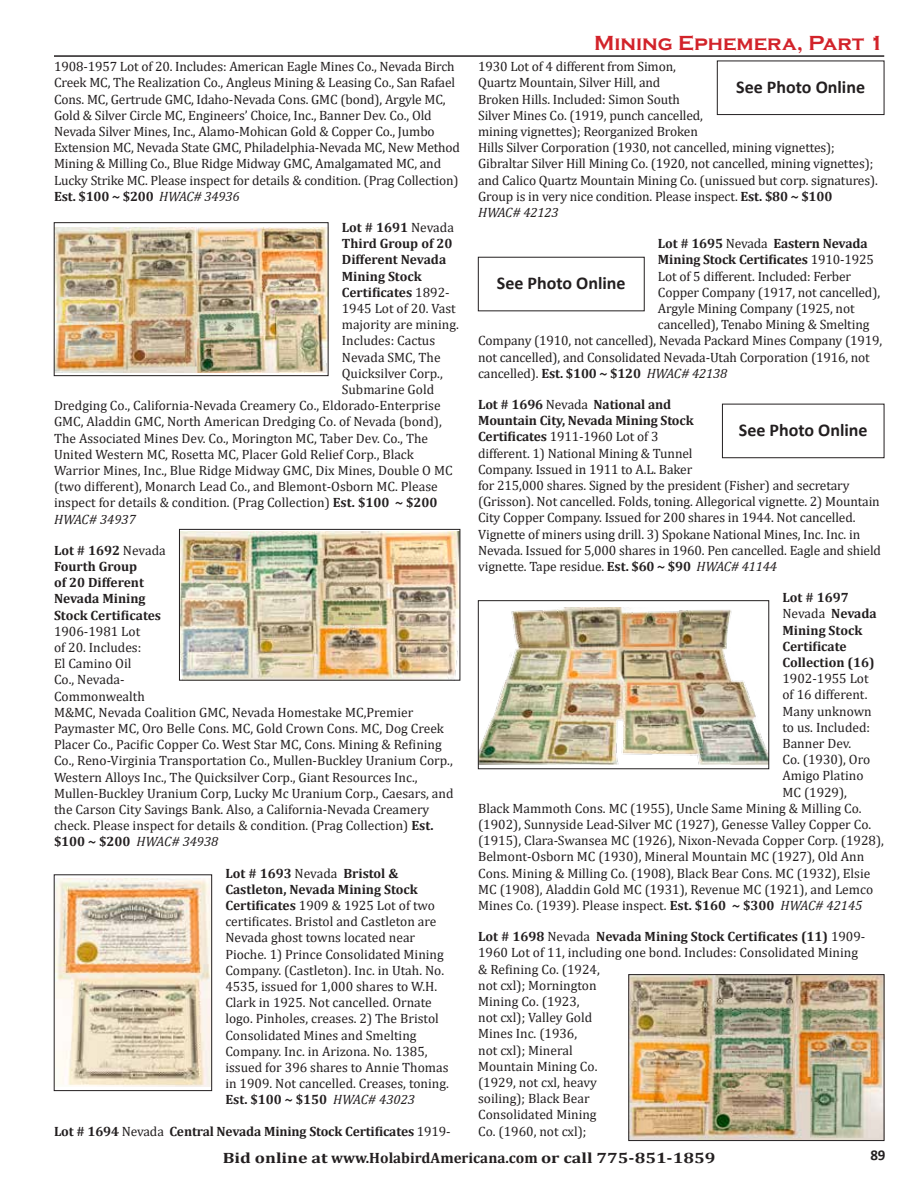
<style>
.page{position:relative;width:918px;height:1188px;background:#fff}
.page>*{position:absolute;margin:0;border:0;box-sizing:border-box;transform-origin:0 0}
.t1{font:700 21px "Copperplate Gothic";color:#d2232a}
.t2{font:700 18px "Calibri";color:#231f20}
.t3{font:700 15px "Cambria";color:#231f20;scale:1.2 1}
.t4{font:700 15px "Calibri";color:#231f20}
.t5{font:13.5px/16.2px "Cambria";color:#231f20}
.t6{font:700 13.5px/16.2px "Cambria";color:#231f20}
.t7{font:italic 13.5px "Cambria";color:#231f20}
.s1{font-weight:700}
.s2{font-style:italic}
.s3{font-weight:400}
.s4{font-weight:400;font-style:italic}
</style>
<div class="page">
<hr style="left:54px;top:55px;width:830px;height:2px;background:#231f20">
<img style="left:56px;top:878px;width:154px;height:209px">
<div style="left:54px;top:875px;width:158px;height:216px;border:1px solid #231f20"></div>
<img style="left:181px;top:531px;width:277px;height:147px">
<div style="left:179px;top:529px;width:281px;height:151px;border:1px solid #231f20"></div>
<img style="left:56px;top:228px;width:270px;height:145px">
<div style="left:54px;top:222px;width:274px;height:154px;border:1px solid #231f20"></div>
<img style="left:480px;top:607px;width:287px;height:157px">
<div style="left:478px;top:600px;width:291px;height:169px;border:1px solid #231f20"></div>
<div style="left:717px;top:61px;width:167px;height:54px;border:1px solid #231f20"></div>
<img style="left:631px;top:976px;width:251px;height:163px">
<div style="left:629px;top:974px;width:255px;height:167px;border:1px solid #231f20"></div>
<div style="left:722px;top:404px;width:162px;height:54px;border:1px solid #231f20"></div>
<p class="t5" style="left:54px;top:58px;width:408px">1908-1957 Lot of 20. Includes: American Eagle Mines Co., Nevada Birch Creek MC, The Realization Co., Angleus Mining &amp; Leasing Co., San Rafael Cons. MC, Gertrude GMC, Idaho-Nevada Cons. GMC (bond), Argyle MC, Gold &amp; Silver Circle MC, Engineers’ Choice, Inc., Banner Dev. Co., Old Nevada Silver Mines, Inc., Alamo-Mohican Gold &amp; Copper Co., Jumbo Extension MC, Nevada State GMC, Philadelphia-Nevada MC, New Method Mining &amp; Milling Co., Blue Ridge Midway GMC, Amalgamated MC, and Lucky Strike MC. Please inspect for details &amp; condition. (Prag Collection)<br><span class="s1">Est. $100 ~ $200</span> <span class="s2">HWAC# 34936</span></p>
<p class="t6" style="left:342px;top:219px;width:114px">Lot # 1691 <span class="s3">Nevada</span></p>
<p class="t6" style="left:342px;top:235px;width:112px">Third Group of 20</p>
<p class="t6" style="left:342px;top:251px;width:106px">Different Nevada</p>
<p class="t6" style="left:342px;top:268px;width:81px">Mining Stock</p>
<p class="t6" style="left:342px;top:284px;width:109px">Certificates <span class="s3">1892-</span></p>
<p class="t5" style="left:342px;top:300px;width:116px">1945 Lot of 20. Vast</p>
<p class="t5" style="left:342px;top:316px;width:119px">majority are mining.</p>
<p class="t5" style="left:342px;top:333px;width:95px">Includes: Cactus</p>
<p class="t5" style="left:342px;top:349px;width:100px">Nevada SMC, The</p>
<p class="t5" style="left:342px;top:365px;width:102px">Quicksilver Corp.,</p>
<p class="t5" style="left:342px;top:381px;width:94px">Submarine Gold</p>
<p class="t5" style="left:54px;top:397px;width:388px">Dredging Co., California-Nevada Creamery Co., Eldorado-Enterprise</p>
<p class="t5" style="left:54px;top:414px;width:389px">GMC, Aladdin GMC, North American Dredging Co. of Nevada (bond),</p>
<p class="t5" style="left:54px;top:430px;width:376px">The Associated Mines Dev. Co., Morington MC, Taber Dev. Co., The</p>
<p class="t5" style="left:54px;top:446px;width:362px">United Western MC, Rosetta MC, Placer Gold Relief Corp., Black</p>
<p class="t5" style="left:54px;top:462px;width:400px">Warrior Mines, Inc., Blue Ridge Midway GMC, Dix Mines, Double O MC</p>
<p class="t5" style="left:54px;top:478px;width:385px">(two different), Monarch Lead Co., and Blemont-Osborn MC. Please</p>
<p class="t5" style="left:54px;top:495px;width:385px">inspect for details &amp; condition. (Prag Collection) <span class="s1">Est. $100 ~ $200</span></p>
<p class="t7" style="left:54px;top:510px;width:83px">HWAC# 34937</p>
<p class="t6" style="left:54px;top:542px;width:113px">Lot # 1692 <span class="s3">Nevada<br></span>Fourth Group<br>of 20 Different<br>Nevada Mining<br>Stock Certificates</p>
<p class="t5" style="left:54px;top:623px;width:401px">1906-1981 Lot<br>of 20. Includes:<br>El Camino Oil<br>Co., Nevada-<br>Commonwealth<br>M&amp;MC, Nevada Coalition GMC, Nevada Homestake MC,Premier Paymaster MC, Oro Belle Cons. MC, Gold Crown Cons. MC, Dog Creek Placer Co., Pacific Copper Co. West Star MC, Cons. Mining &amp; Refining Co., Reno-Virginia Transportation Co., Mullen-Buckley Uranium Corp., Western Alloys Inc., The Quicksilver Corp., Giant Resources Inc., Mullen-Buckley Uranium Corp, Lucky Mc Uranium Corp., Caesars, and the Carson City Savings Bank. Also, a California-Nevada Creamery check. Please inspect for details &amp; condition. (Prag Collection) <span class="s1">Est. $100 ~ $200</span> <span class="s2">HWAC# 34938</span></p>
<p class="t5" style="left:225px;top:865px;width:225px"><span class="s1">Lot # 1693</span> Nevada <span class="s1">Bristol &amp; Castleton, Nevada Mining Stock Certificates</span> 1909 &amp; 1925 Lot of two certificates. Bristol and Castleton are Nevada ghost towns located near Pioche. 1) Prince Consolidated Mining Company. (Castleton). Inc. in Utah. No.<br>4535, issued for 1,000 shares to W.H.<br>Clark in 1925. Not cancelled. Ornate logo. Pinholes, creases. 2) The Bristol Consolidated Mines and Smelting Company. Inc. in Arizona. No. 1385, issued for 396 shares to Annie Thomas in 1909. Not cancelled. Creases, toning.<br><span class="s1">Est. $100 ~ $150</span> <span class="s2">HWAC# 43023</span></p>
<p class="t6" style="left:54px;top:1122px;width:398px">Lot # 1694 <span class="s3">Nevada</span> Central Nevada Mining Stock Certificates <span class="s3">1919-</span></p>
<h1 class="t1" style="left:594px;top:32px;width:292px">Mining Ephemera, Part 1</h1>
<p class="t5" style="left:478px;top:58px;width:401px">1930 Lot of 4 different from Simon,<br>Quartz Mountain, Silver Hill, and<br>Broken Hills. Included: Simon South<br>Silver Mines Co. (1919, punch cancelled,<br>mining vignettes); Reorganized Broken<br>Hills Silver Corporation (1930, not cancelled, mining vignettes); Gibraltar Silver Hill Mining Co. (1920, not cancelled, mining vignettes); and Calico Quartz Mountain Mining Co. (unissued but corp. signatures).<br>Group is in very nice condition. Please inspect. <span class="s1">Est. $80 ~ $100<br></span><span class="s2">HWAC# 42123</span></p>
<p class="t6" style="left:658px;top:235px;width:211px">Lot # 1695 <span class="s3">Nevada</span> Eastern Nevada</p>
<p class="t6" style="left:658px;top:251px;width:218px">Mining Stock Certificates <span class="s3">1910-1925</span></p>
<p class="t5" style="left:658px;top:268px;width:195px">Lot of 5 different. Included: Ferber</p>
<p class="t5" style="left:658px;top:284px;width:224px">Copper Company (1917, not cancelled),</p>
<p class="t5" style="left:658px;top:300px;width:198px">Argyle Mining Company (1925, not</p>
<p class="t5" style="left:658px;top:316px;width:213px">cancelled), Tenabo Mining &amp; Smelting</p>
<p class="t5" style="left:478px;top:333px;width:406px">Company (1910, not cancelled), Nevada Packard Mines Company (1919,</p>
<p class="t5" style="left:478px;top:349px;width:393px">not cancelled), and Consolidated Nevada-Utah Corporation (1916, not</p>
<p class="t6" style="left:478px;top:365px;width:251px"><span class="s3">cancelled).</span> Est. $100 ~ $120 <span class="s4">HWAC# 42138</span></p>
<p class="t5" style="left:478px;top:396px;width:405px"><span class="s1">Lot # 1696</span> Nevada <span class="s1">National and<br>Mountain City, Nevada Mining Stock<br>Certificates</span> 1911-1960 Lot of 3<br>different. 1) National Mining &amp; Tunnel<br>Company. Issued in 1911 to A.L. Baker<br>for 215,000 shares. Signed by the president (Fisher) and secretary (Grisson). Not cancelled. Folds, toning. Allegorical vignette. 2) Mountain City Copper Company. Issued for 200 shares in 1944. Not cancelled.<br>Vignette of miners using drill. 3) Spokane National Mines, Inc. Inc. in Nevada. Issued for 5,000 shares in 1960. Pen cancelled. Eagle and shield vignette. Tape residue. <span class="s1">Est. $60 ~ $90</span> <span class="s2">HWAC# 41144</span></p>
<p class="t6" style="left:782px;top:589px;width:96px">Lot # 1697<br><span class="s3">Nevada</span> Nevada<br>Mining Stock<br>Certificate<br>Collection (16)</p>
<p class="t5" style="left:782px;top:670px;width:88px">1902-1955 Lot</p>
<p class="t5" style="left:782px;top:687px;width:87px">of 16 different.</p>
<p class="t5" style="left:782px;top:703px;width:91px">Many unknown</p>
<p class="t5" style="left:782px;top:719px;width:89px">to us. Included:</p>
<p class="t5" style="left:782px;top:735px;width:70px">Banner Dev.</p>
<p class="t5" style="left:782px;top:751px;width:89px">Co. (1930), Oro</p>
<p class="t5" style="left:782px;top:768px;width:83px">Amigo Platino</p>
<p class="t5" style="left:782px;top:784px;width:66px">MC (1929),</p>
<p class="t5" style="left:478px;top:800px;width:385px">Black Mammoth Cons. MC (1955), Uncle Same Mining &amp; Milling Co.</p>
<p class="t5" style="left:478px;top:816px;width:395px">(1902), Sunnyside Lead-Silver MC (1927), Genesse Valley Copper Co.</p>
<p class="t5" style="left:478px;top:832px;width:407px">(1915), Clara-Swansea MC (1926), Nixon-Nevada Copper Corp. (1928),</p>
<p class="t5" style="left:478px;top:849px;width:388px">Belmont-Osborn MC (1930), Mineral Mountain MC (1927), Old Ann</p>
<p class="t5" style="left:478px;top:865px;width:394px">Cons. Mining &amp; Milling Co. (1908), Black Bear Cons. MC (1932), Elsie</p>
<p class="t5" style="left:478px;top:881px;width:397px">MC (1908), Aladdin Gold MC (1931), Revenue MC (1921), and Lemco</p>
<p class="t5" style="left:478px;top:897px;width:386px">Mines Co. (1939). Please inspect. <span class="s1">Est. $160 ~ $300</span> <span class="s2">HWAC# 42145</span></p>
<p class="t5" style="left:478px;top:928px;width:389px"><span class="s1">Lot # 1698</span> Nevada <span class="s1">Nevada Mining Stock Certificates (11)</span> 1909-<br>1960 Lot of 11, including one bond. Includes: Consolidated Mining &amp; Refining Co. (1924,<br>not cxl); Mornington<br>Mining Co. (1923,<br>not cxl); Valley Gold<br>Mines Inc. (1936,<br>not cxl); Mineral<br>Mountain Mining Co.<br>(1929, not cxl, heavy<br>soiling); Black Bear<br>Consolidated Mining<br>Co. (1960, not cxl);</p>
<h2 class="t2" style="left:736px;top:74px;width:130px">See Photo Online</h2>
<h2 class="t2" style="left:497px;top:270px;width:130px">See Photo Online</h2>
<h2 class="t2" style="left:739px;top:417px;width:130px">See Photo Online</h2>
<p class="t3" style="left:223px;top:1147px;width:412px">Bid online at www.HolabirdAmericana.com or call 775-851-1859</p>
<p class="t4" style="left:870px;top:1145px;width:17px">89</p>
</div>
